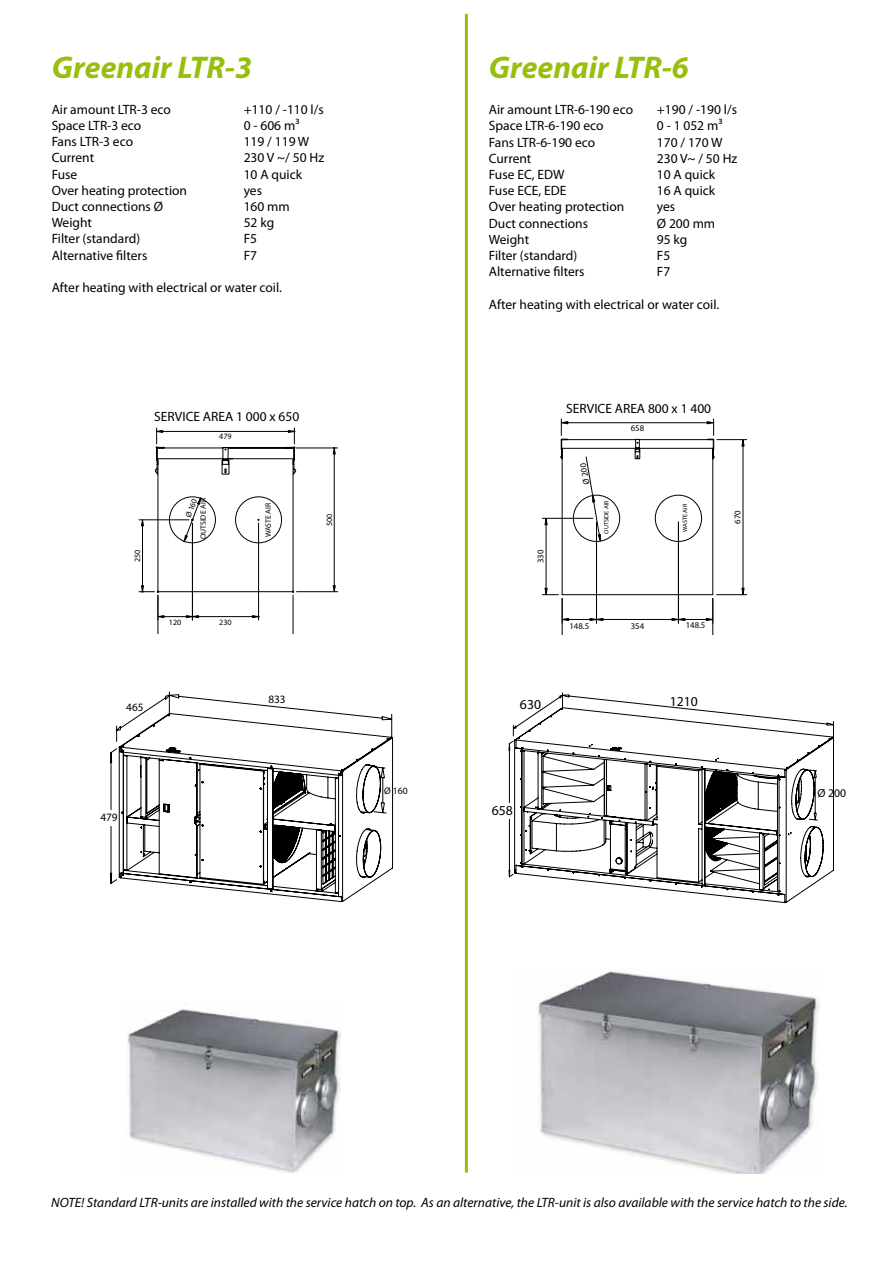
<style>
.page{position:relative;width:893px;height:1263px;background:#fff}
.page>*{position:absolute;margin:0;border:0;box-sizing:border-box;transform-origin:0 0}
.t1{font:italic 700 31.5px "Myriad Pro";color:#97bf0d}
.t2{font:13.65px "Myriad";color:#000}
.t3{font:13.5px "Myriad Pro";color:#000}
.t4{font:italic 13.5px "Myriad Pro";color:#000}
.t5{font:13.5px "Myriad";color:#000}
.t6{font:11.7px "Myriad";color:#000}
.t7{font:11.25px "Myriad";color:#000}
.t8{font:9.6px "Myriad";color:#000}
.t9{font:8.7px "Myriad";color:#000}
.t10{font:8.1px "Myriad";color:#000}
.t11{font:7.8px "Myriad";color:#000}
.t12{font:6.15px "Myriad";color:#000}
</style>
<div class="page">
<img style="left:538px;top:971px;width:281px;height:203px">
<hr style="left:465px;top:14px;width:3px;height:1158px;background:#97bf0d">
<svg style="left:109px;top:691px;width:285px;height:211px"></svg>
<img style="left:127px;top:1009px;width:214px;height:163px">
<hr style="left:157px;top:595px;width:1px;height:39px;background:#000">
<hr style="left:293px;top:595px;width:1px;height:39px;background:#000">
<hr style="left:164px;top:642px;width:123px;height:1px;background:#000">
<hr style="left:296px;top:591px;width:42px;height:1px;background:#000">
<hr style="left:296px;top:447px;width:42px;height:1px;background:#000">
<svg style="left:138px;top:428px;width:198px;height:192px"></svg>
<hr style="left:562px;top:598px;width:1px;height:37px;background:#000">
<hr style="left:712px;top:598px;width:1px;height:37px;background:#000">
<hr style="left:569px;top:645px;width:137px;height:1px;background:#000">
<svg style="left:542px;top:419px;width:205px;height:205px"></svg>
<svg style="left:508px;top:692px;width:326px;height:211px"></svg>
<h1 class="t1" style="left:52px;top:47px;width:202px">Greenair LTR-3</h1>
<h1 class="t1" style="left:489px;top:47px;width:202px">Greenair LTR-6</h1>
<p class="t3" style="left:52px;top:101px;width:121px">Air amount LTR-3 eco</p>
<p class="t3" style="left:244px;top:101px;width:82px">+110 / -110 l/s</p>
<p class="t3" style="left:52px;top:117px;width:91px">Space LTR-3 eco</p>
<p class="t3" style="left:244px;top:117px;width:57px">0 - 606 m³</p>
<p class="t3" style="left:52px;top:133px;width:83px">Fans LTR-3 eco</p>
<p class="t3" style="left:244px;top:133px;width:67px">119 / 119 W</p>
<p class="t3" style="left:52px;top:150px;width:44px">Current</p>
<p class="t3" style="left:244px;top:150px;width:82px">230 V ~/ 50 Hz</p>
<p class="t3" style="left:52px;top:166px;width:27px">Fuse</p>
<p class="t3" style="left:244px;top:166px;width:60px">10 A quick</p>
<p class="t3" style="left:52px;top:182px;width:137px">Over heating protection</p>
<p class="t3" style="left:244px;top:182px;width:20px">yes</p>
<p class="t3" style="left:52px;top:198px;width:113px">Duct connections Ø</p>
<p class="t3" style="left:244px;top:198px;width:48px">160 mm</p>
<p class="t3" style="left:52px;top:214px;width:42px">Weight</p>
<p class="t3" style="left:244px;top:214px;width:32px">52 kg</p>
<p class="t3" style="left:52px;top:231px;width:90px">Filter (standard)</p>
<p class="t3" style="left:244px;top:231px;width:15px">F5</p>
<p class="t3" style="left:52px;top:247px;width:97px">Alternative filters</p>
<p class="t3" style="left:244px;top:247px;width:15px">F7</p>
<p class="t3" style="left:52px;top:279px;width:232px">After heating with electrical or water coil.</p>
<p class="t3" style="left:489px;top:101px;width:146px">Air amount LTR-6-190 eco</p>
<p class="t3" style="left:657px;top:101px;width:82px">+190 / -190 l/s</p>
<p class="t3" style="left:489px;top:118px;width:116px">Space LTR-6-190 eco</p>
<p class="t3" style="left:657px;top:118px;width:67px">0 - 1 052 m³</p>
<p class="t3" style="left:489px;top:134px;width:108px">Fans LTR-6-190 eco</p>
<p class="t3" style="left:657px;top:134px;width:67px">170 / 170 W</p>
<p class="t3" style="left:489px;top:150px;width:44px">Current</p>
<p class="t3" style="left:657px;top:150px;width:82px">230 V~ / 50 Hz</p>
<p class="t3" style="left:489px;top:166px;width:77px">Fuse EC, EDW</p>
<p class="t3" style="left:657px;top:166px;width:60px">10 A quick</p>
<p class="t3" style="left:489px;top:182px;width:79px">Fuse ECE, EDE</p>
<p class="t3" style="left:657px;top:182px;width:60px">16 A quick</p>
<p class="t3" style="left:489px;top:199px;width:137px">Over heating protection</p>
<p class="t3" style="left:657px;top:199px;width:20px">yes</p>
<p class="t3" style="left:489px;top:215px;width:101px">Duct connections</p>
<p class="t3" style="left:657px;top:215px;width:60px">Ø 200 mm</p>
<p class="t3" style="left:489px;top:231px;width:42px">Weight</p>
<p class="t3" style="left:657px;top:231px;width:32px">95 kg</p>
<p class="t3" style="left:489px;top:247px;width:90px">Filter (standard)</p>
<p class="t3" style="left:657px;top:247px;width:15px">F5</p>
<p class="t3" style="left:489px;top:263px;width:97px">Alternative filters</p>
<p class="t3" style="left:657px;top:263px;width:15px">F7</p>
<p class="t3" style="left:489px;top:296px;width:232px">After heating with electrical or water coil.</p>
<p class="t5" style="left:154px;top:410px;width:147px">SERVICE AREA 1 000 x 650</p>
<p class="t10" style="left:219px;top:432px;width:14px">479</p>
<p class="t10" style="left:134px;top:562px;width:14px;rotate:-90deg">250</p>
<p class="t10" style="left:184px;top:516px;width:21px;rotate:-69deg">Ø 160</p>
<p class="t11" style="left:199px;top:539px;width:43px;rotate:-90deg">OUTSIDE AIR</p>
<p class="t11" style="left:264px;top:537px;width:36px;rotate:-90deg">WASTE AIR</p>
<p class="t10" style="left:169px;top:618px;width:14px">120</p>
<p class="t10" style="left:219px;top:618px;width:14px">230</p>
<p class="t10" style="left:325px;top:526px;width:14px;rotate:-90deg">500</p>
<p class="t7" style="left:126px;top:702px;width:19px">465</p>
<p class="t7" style="left:268px;top:694px;width:19px">833</p>
<p class="t7" style="left:100px;top:811px;width:19px">479</p>
<p class="t8" style="left:384px;top:786px;width:25px">Ø 160</p>
<p class="t9" style="left:536px;top:563px;width:15px;rotate:-90deg">330</p>
<p class="t5" style="left:566px;top:402px;width:147px">SERVICE AREA 800 x 1 400</p>
<p class="t9" style="left:582px;top:485px;width:23px;rotate:-100deg">Ø 200</p>
<p class="t12" style="left:603px;top:534px;width:35px;rotate:-90deg">OUTSIDE AIR</p>
<p class="t9" style="left:631px;top:424px;width:15px">658</p>
<p class="t12" style="left:682px;top:532px;width:29px;rotate:-90deg">WASTE AIR</p>
<p class="t9" style="left:569px;top:622px;width:21px">148.5</p>
<p class="t9" style="left:631px;top:622px;width:15px">354</p>
<p class="t9" style="left:686px;top:621px;width:21px">148.5</p>
<p class="t9" style="left:733px;top:524px;width:15px;rotate:-90deg">670</p>
<p class="t2" style="left:520px;top:698px;width:23px">630</p>
<p class="t2" style="left:670px;top:694px;width:30px">1210</p>
<p class="t2" style="left:492px;top:804px;width:23px">658</p>
<p class="t6" style="left:817px;top:787px;width:30px">Ø 200</p>
<p class="t4" style="left:51px;top:1194px;width:798px">NOTE! Standard LTR-units are installed with the service hatch on top. As an alternative, the LTR-unit is also available with the service hatch to the side.</p>
</div>
